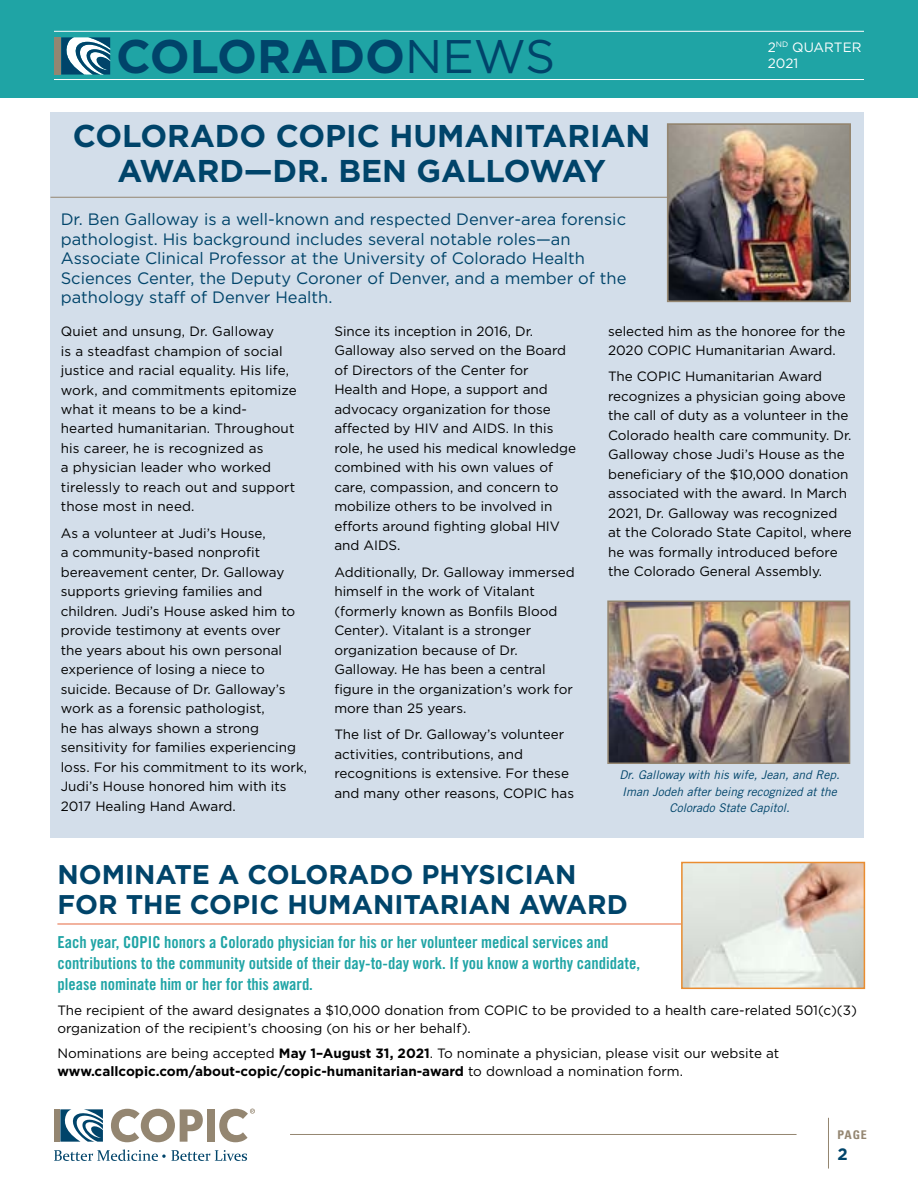
<style>
.page{position:relative;width:918px;height:1188px;background:#fff}
.page>*{position:absolute;margin:0;border:0;box-sizing:border-box;transform-origin:0 0}
.t1{font:700 47.1px "Gotham";color:#00446a}
.t2{font:700 31.5px/34.5px "Gotham";color:#00446a;text-align:center}
.t3{font:700 27px/30px "Gotham";color:#00446a}
.t4{font:16.5px/19.5px "Gotham";color:#00446a}
.t5{font:16.5px/21px "Trade Gothic LT Std Bd Cn 20";color:#1fa4a5}
.t6{font:700 16.5px "Gotham";color:#00446a}
.t7{font:13.5px/19.5px "Gotham";color:#000}
.t8{font:13.5px/16.5px "Gotham";color:#fff}
.t9{font:italic 12px/16.5px "Trade Gothic LT Std";color:#00446a;text-align:center}
.t10{font:700 condensed 12px "Univers";color:#948671}
.s1{font-weight:400}
.s2{font-weight:700}
</style>
<div class="page">
<div style="left:0;top:0;width:918px;height:97px;background:#1fa4a5"></div>
<div style="left:54px;top:37px;width:6px;height:38px;background:#948671"></div>
<svg style="left:61px;top:37px;width:49px;height:38px"></svg>
<hr style="left:54px;top:79px;width:810px;height:1px;background:#fff">
<hr style="left:54px;top:31px;width:810px;height:1px;background:#fff">
<div style="left:54px;top:1109px;width:5px;height:33px;background:#948671"></div>
<svg style="left:54px;top:1149px;width:193px;height:12px"></svg>
<svg style="left:111px;top:1109px;width:92px;height:33px"></svg>
<div style="left:207px;top:1109px;width:8px;height:33px;background:#948671"></div>
<svg style="left:60px;top:1109px;width:43px;height:33px"></svg>
<svg style="left:219px;top:1109px;width:36px;height:33px"></svg>
<hr style="left:290px;top:1134px;width:507px;height:1px;background:#948671">
<hr style="left:828px;top:1118px;width:1px;height:51px;background:#948671">
<div style="left:50px;top:112px;width:814px;height:726px;background:#d3deea"></div>
<hr style="left:50px;top:197px;width:796px;height:1px;background:#948671">
<hr style="left:57px;top:924px;width:784px;height:1px;background:#e5673f">
<img style="left:684px;top:865px;width:178px;height:121px">
<div style="left:681px;top:862px;width:184px;height:127px;border:2px solid #ea8d30"></div>
<img style="left:610px;top:604px;width:237px;height:157px">
<div style="left:607px;top:601px;width:243px;height:163px;border:2px solid #948671"></div>
<img style="left:670px;top:126px;width:178px;height:173px">
<div style="left:667px;top:123px;width:184px;height:179px;border:2px solid #948671"></div>
<h1 class="t1" style="left:116px;top:29px;width:441px">COLORADO<span class="s1">NEWS</span></h1>
<p class="t8" style="left:768px;top:38px;width:95px">2<sup>ND</sup> QUARTER<br>2021</p>
<h2 class="t2" style="left:73px;top:118px;width:579px">COLORADO COPIC HUMANITARIAN<br>AWARD—DR. BEN GALLOWAY</h2>
<p class="t4" style="left:61px;top:209px;width:567px">Dr. Ben Galloway is a well-known and respected Denver-area forensic pathologist. His background includes several notable roles—an Associate Clinical Professor at the University of Colorado Health Sciences Center, the Deputy Coroner of Denver, and a member of the pathology staff of Denver Health.</p>
<p class="t7" style="left:61px;top:321px;width:238px">Quiet and unsung, Dr. Galloway<br>is a steadfast champion of social justice and racial equality. His life, work, and commitments epitomize what it means to be a kind&shy;hearted humanitarian. Throughout his career, he is recognized as<br>a physician leader who worked tirelessly to reach out and support those most in need.</p>
<p class="t7" style="left:61px;top:523px;width:248px">As a volunteer at Judi’s House,<br>a community-based nonprofit bereavement center, Dr. Galloway supports grieving families and children. Judi’s House asked him to provide testimony at events over<br>the years about his own personal experience of losing a niece to suicide. Because of Dr. Galloway’s work as a forensic pathologist,<br>he has always shown a strong sensitivity for families experiencing loss. For his commitment to its work,<br>Judi’s House honored him with its<br>2017 Healing Hand Award.</p>
<p class="t7" style="left:608px;top:321px;width:239px">selected him as the honoree for the<br>2020 COPIC Humanitarian Award.</p>
<p class="t7" style="left:608px;top:367px;width:245px">The COPIC Humanitarian Award recognizes a physician going above the call of duty as a volunteer in the Colorado health care community. Dr.<br>Galloway chose Judi’s House as the beneficiary of the $10,000 donation associated with the award. In March 2021, Dr. Galloway was recognized at the Colorado State Capitol, where he was formally introduced before the Colorado General Assembly.</p>
<p class="t7" style="left:334px;top:321px;width:243px">Since its inception in 2016, Dr.<br>Galloway also served on the Board of Directors of the Center for<br>Health and Hope, a support and advocacy organization for those affected by HIV and AIDS. In this role, he used his medical knowledge combined with his own values of care, compassion, and concern to mobilize others to be involved in efforts around fighting global HIV and AIDS.</p>
<p class="t7" style="left:334px;top:562px;width:242px">Additionally, Dr. Galloway immersed himself in the work of Vitalant (formerly known as Bonfils Blood<br>Center). Vitalant is a stronger organization because of Dr.<br>Galloway. He has been a central figure in the organization’s work for more than 25 years.</p>
<p class="t7" style="left:334px;top:725px;width:241px">The list of Dr. Galloway’s volunteer activities, contributions, and recognitions is extensive. For these and many other reasons, COPIC has</p>
<p class="t9" style="left:619px;top:767px;width:222px">Dr. Galloway with his wife, Jean, and Rep.<br>Iman Jodeh after being recognized at the<br>Colorado State Capitol.</p>
<h3 class="t3" style="left:57px;top:859px;width:572px">NOMINATE A COLORADO PHYSICIAN<br>FOR THE COPIC HUMANITARIAN AWARD</h3>
<p class="t5" style="left:57px;top:932px;width:584px">Each year, COPIC honors a Colorado physician for his or her volunteer medical services and contributions to the community outside of their day-to-day work. If you know a worthy candidate, please nominate him or her for this award.</p>
<p class="t7" style="left:57px;top:1001px;width:801px;line-height:18px">The recipient of the award designates a $10,000 donation from COPIC to be provided to a health care-related 501(c)(3) organization of the recipient’s choosing (on his or her behalf).</p>
<p class="t7" style="left:57px;top:1044px;width:723px;line-height:18px">Nominations are being accepted <span class="s2">May 1–August 31, 2021</span>. To nominate a physician, please visit our website at <span class="s2">www.callcopic.com/about-copic/copic-humanitarian-award</span> to download a nomination form.</p>
<p class="t10" style="left:837px;top:1128px;width:31px">PAGE</p>
<p class="t6" style="left:838px;top:1145px;width:12px">2</p>
</div>
